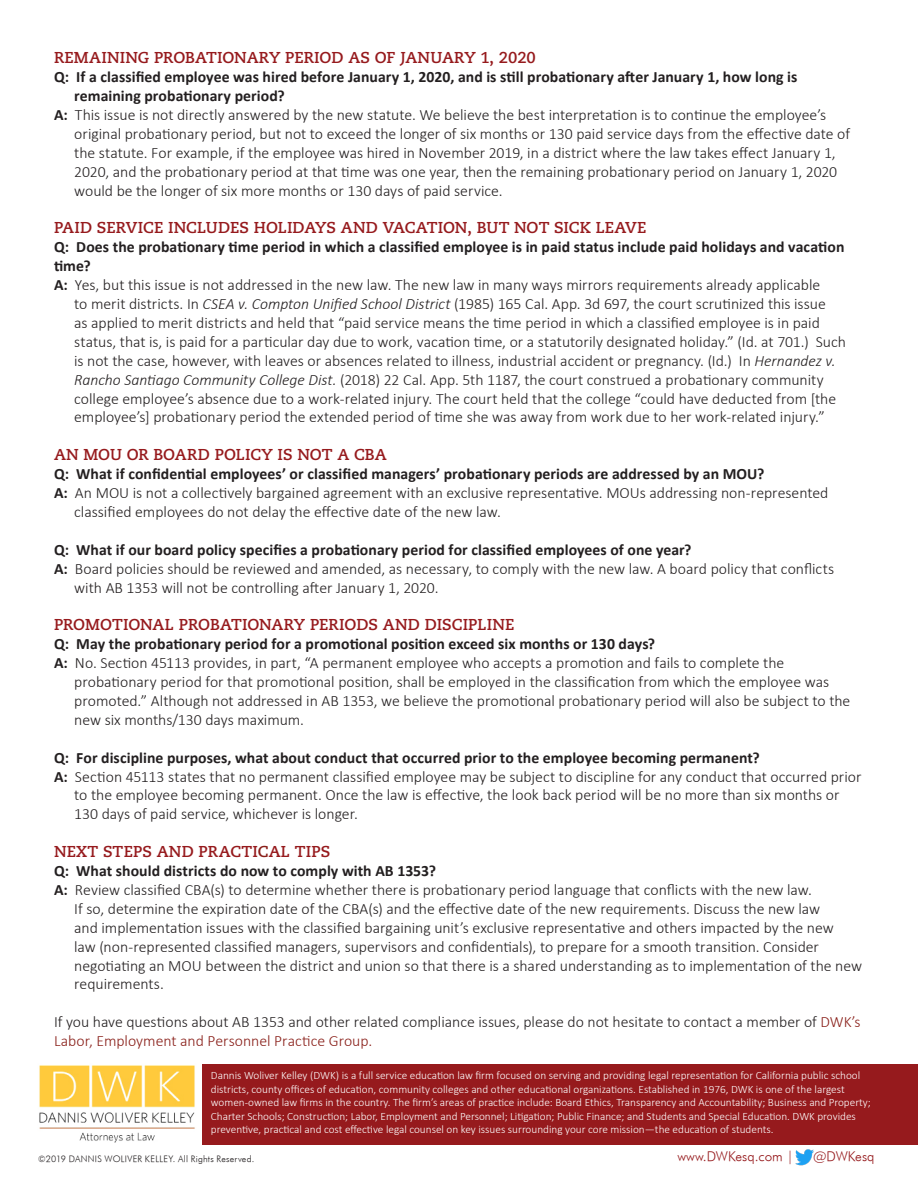
<style>
.page{position:relative;width:918px;height:1188px;background:#fff}
.page>*{position:absolute;margin:0;border:0;box-sizing:border-box;transform-origin:0 0}
.t1{font:300 15.75px/18.9px "Calibri";color:#231f20}
.t2{font:700 15.75px/18.9px "Calibri";letter-spacing:.005em;color:#231f20}
.t3{font:700 15.75px "Caecilia LT Std";color:#961a1d}
.t4{font:italic 13.5px "Futura";color:#961a1d}
.t5{font:300 11.25px/13.5px "Calibri";color:#fff}
.t6{font:italic 9px "Futura";letter-spacing:.03em;color:#231f20}
.s1{font-weight:700}
.s2{font-style:italic}
.s3{color:#891f19}
</style>
<div class="page">
<img style="left:795px;top:1149px;width:19px;height:17px">
<div style="left:202px;top:1064px;width:716px;height:80px;background:#961a1d"></div>
<img style="left:39px;top:1065px;width:156px;height:78px">
<p class="t3" style="left:54px;top:49px;width:483px">REMAINING PROBATIONARY PERIOD AS OF JANUARY 1, 2020</p>
<p class="t2" style="left:74px;top:68px;width:725px;text-indent:-20px">Q: If a classified employee was hired before January 1, 2020, and is still probationary after January 1, how long is remaining probationary period?</p>
<p class="t1" style="left:74px;top:105px;width:777px;text-indent:-20px"><span class="s1">A:</span> This issue is not directly answered by the new statute. We believe the best interpretation is to continue the employee’s original probationary period, but not to exceed the longer of six months or 130 paid service days from the effective date of the statute. For example, if the employee was hired in November 2019, in a district where the law takes effect January 1, 2020, and the probationary period at that time was one year, then the remaining probationary period on January 1, 2020 would be the longer of six more months or 130 days of paid service.</p>
<p class="t3" style="left:54px;top:219px;width:594px">PAID SERVICE INCLUDES HOLIDAYS AND VACATION, BUT NOT SICK LEAVE</p>
<p class="t2" style="left:54px;top:238px;width:792px">Q: Does the probationary time period in which a classified employee is in paid status include paid holidays and vacation time?</p>
<p class="t1" style="left:74px;top:275px;width:773px;text-indent:-20px"><span class="s1">A:</span> Yes, but this issue is not addressed in the new law. The new law in many ways mirrors requirements already applicable<br>to merit districts. In <span class="s2">CSEA v. Compton Unified School District</span> (1985) 165 Cal. App. 3d 697, the court scrutinized this issue<br>as applied to merit districts and held that “paid service means the time period in which a classified employee is in paid status, that is, is paid for a particular day due to work, vacation time, or a statutorily designated holiday.” (Id. at 701.) Such is not the case, however, with leaves or absences related to illness, industrial accident or pregnancy. (Id.) In <span class="s2">Hernandez v.<br>Rancho Santiago Community College Dist.</span> (2018) 22 Cal. App. 5th 1187, the court construed a probationary community college employee’s absence due to a work-related injury. The court held that the college “could have deducted from [the employee’s] probationary period the extended period of time she was away from work due to her work-related injury.”</p>
<p class="t3" style="left:54px;top:445px;width:334px">AN MOU OR BOARD POLICY IS NOT A CBA</p>
<p class="t2" style="left:54px;top:464px;width:712px">Q: What if confidential employees’ or classified managers’ probationary periods are addressed by an MOU?</p>
<p class="t1" style="left:74px;top:483px;width:756px;text-indent:-20px"><span class="s1">A:</span> An MOU is not a collectively bargained agreement with an exclusive representative. MOUs addressing non-represented classified employees do not delay the effective date of the new law.</p>
<p class="t2" style="left:54px;top:540px;width:639px">Q: What if our board policy specifies a probationary period for classified employees of one year?</p>
<p class="t1" style="left:74px;top:559px;width:762px;text-indent:-20px"><span class="s1">A:</span> Board policies should be reviewed and amended, as necessary, to comply with the new law. A board policy that confl icts with AB 1353 will not be controlling after January 1, 2020.</p>
<p class="t3" style="left:54px;top:616px;width:462px">PROMOTIONAL PROBATIONARY PERIODS AND DISCIPLINE</p>
<p class="t2" style="left:54px;top:635px;width:603px">Q: May the probationary period for a promotional position exceed six months or 130 days?</p>
<p class="t1" style="left:74px;top:653px;width:778px;text-indent:-20px"><span class="s1">A:</span> No. Section 45113 provides, in part, “A permanent employee who accepts a promotion and fails to complete the probationary period for that promotional position, shall be employed in the classification from which the employee was promoted.” Although not addressed in AB 1353, we believe the promotional probationary period will also be subject to the new six months/130 days maximum.</p>
<p class="t2" style="left:54px;top:748px;width:707px">Q: For discipline purposes, what about conduct that occurred prior to the employee becoming permanent?</p>
<p class="t1" style="left:74px;top:767px;width:789px;text-indent:-20px"><span class="s1">A:</span> Section 45113 states that no permanent classified employee may be subject to discipline for any conduct that occurred prior to the employee becoming permanent. Once the law is effective, the look back period will be no more than six months or<br>130 days of paid service, whichever is longer.</p>
<p class="t3" style="left:54px;top:842px;width:278px">NEXT STEPS AND PRACTI<span class="s3">C</span>AL TIPS</p>
<p class="t2" style="left:54px;top:861px;width:384px">Q: What should districts do now to comply with AB 1353?</p>
<p class="t1" style="left:74px;top:880px;width:789px;text-indent:-20px"><span class="s1">A:</span> Review classified CBA(s) to determine whether there is probationary period language that confl icts with the new law.<br>If so, determine the expiration date of the CBA(s) and the effective date of the new requirements. Discuss the new law<br>and implementation issues with the classified bargaining unit’s exclusive representative and others impacted by the new<br>law (non-represented classified managers, supervisors and confidentials), to prepare for a smooth transition. Consider negotiating an MOU between the district and union so that there is a shared understanding as to implementation of the new requirements.</p>
<p class="t1" style="left:54px;top:1012px;width:808px">If you have questions about AB 1353 and other related compliance issues, please do not hesitate to contact a member of <span class="s3">DWK’s<br>Labor, Employment and Personnel Practice Group.</span></p>
<p class="t5" style="left:211px;top:1069px;width:661px">Dannis Woliver Kelley (DWK) is a full service education law fi rm focused on serving and providing legal representation for California public school districts, county offices of education, community colleges and other educational organizations. Established in 1976, DWK is one of the largest women-owned law fi rms in the country. The fi rm’s areas of practice include: Board Ethics, Transparency and Accountability; Business and Property; Charter Schools; Construction; Labor, Employment and Personnel; Litigation; Public Finance; and Students and Special Education. DWK provides preventive, practical and cost effective legal counsel on key issues surrounding your core mission—the education of students.</p>
<p class="t6" style="left:38px;top:1153px;width:218px">©2019 DANNIS WOLIVER KELLEY. All Rights Reserved.</p>
<p class="t4" style="left:678px;top:1148px;width:117px">www.DWKesq.com |</p>
<p class="t4" style="left:813px;top:1148px;width:63px">@DWKesq</p>
</div>
